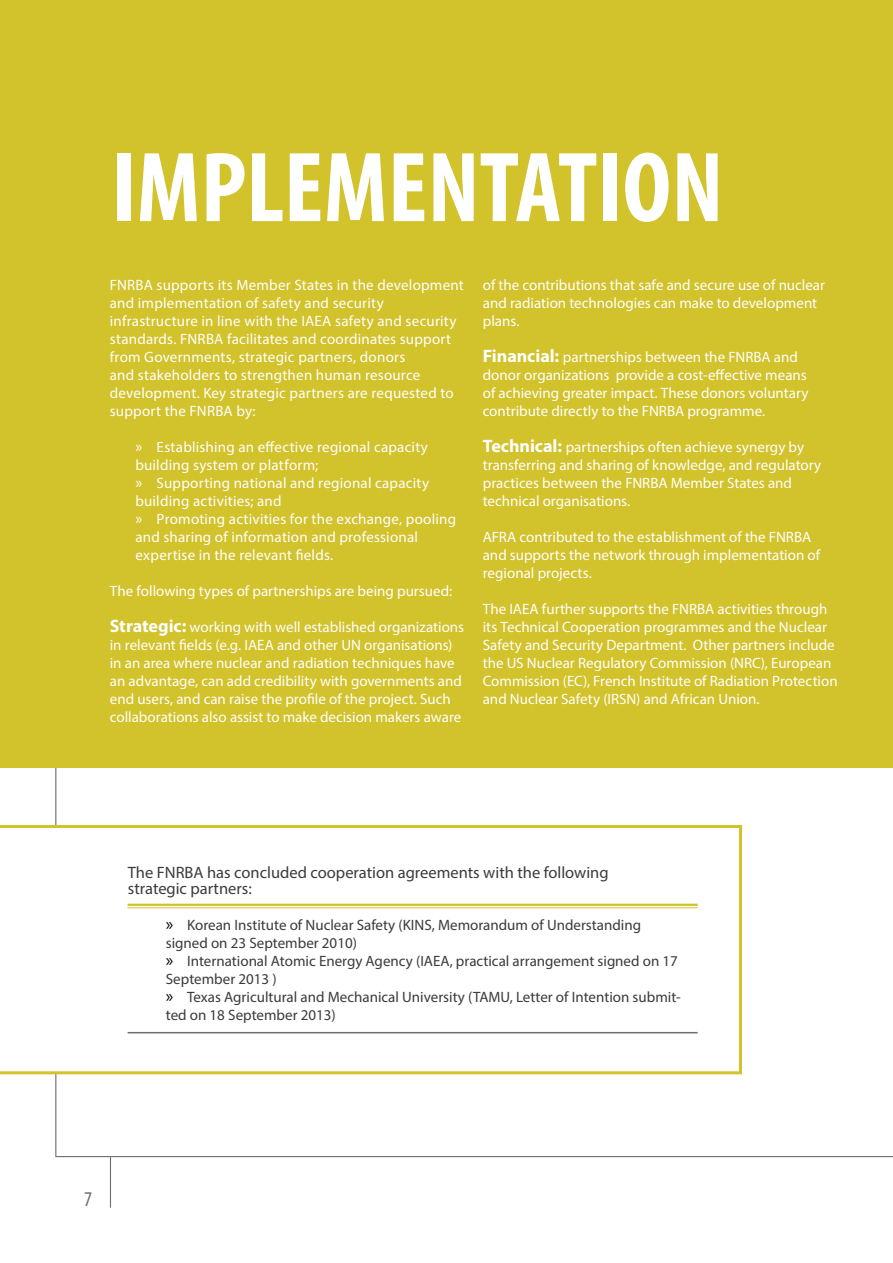
<style>
.page{position:relative;width:893px;height:1263px;background:#fff}
.page>*{position:absolute;margin:0;border:0;box-sizing:border-box;transform-origin:0 0}
.t1{font:700 condensed 100.5px "Myriad Pro";color:#fff}
.t2{font:condensed 21px "Myriad Pro";color:#6f6f6e}
.t3{font:16.5px/16.5px "Myriad Pro";color:#3b3b3a}
.t4{font:15px/18px "Myriad Pro";letter-spacing:.005em;color:#fff}
.t5{font:15px/18px "Myriad Pro";color:#3b3b3a}
.s1{font-size:16.5px}
.s2{font-weight:700;font-size:18px}
.s3{font-size:18px;color:#000}
</style>
<div class="page">
<hr style="left:110px;top:1157px;width:1px;height:51px;background:#6f6f6e">
<div style="left:0;top:0;width:893px;height:767px;background:#d2c22b"></div>
<svg style="left:0;top:825px;width:742px;height:249px"></svg>
<hr style="left:128px;top:904px;width:570px;height:4px;background:#fff">
<hr style="left:128px;top:904px;width:570px;height:2px;background:#d2c22b">
<hr style="left:128px;top:907px;width:570px;height:1px;background:#d2c22b">
<hr style="left:128px;top:1032px;width:570px;height:1px;background:#6f6f6e">
<h1 class="t1" style="left:112px;top:132px;width:613px">IMPLEMENTATION</h1>
<p class="t4" style="left:110px;top:275px;width:356px">FNRBA supports its Member States in the development and implementation of safety and security infrastructure in line with the IAEA safety and security standards. FNRBA facilitates and coordinates support from Governments, strategic partners, donors<br>and stakeholders to strengthen human resource development. Key strategic partners are requested to support the FNRBA by:</p>
<p class="t4" style="left:135px;top:437px;width:322px"><span class="s1">»</span> Establishing an effective regional capacity building system or platform;<br><span class="s1">»</span> Supporting national and regional capacity building activities; and<br><span class="s1">»</span> Promoting activities for the exchange, pooling and sharing of information and professional expertise in the relevant fields.</p>
<p class="t4" style="left:110px;top:581px;width:344px">The following types of partnerships are being pursued:</p>
<p class="t4" style="left:110px;top:617px;width:356px"><span class="s2">Strategic:</span> working with well established organizations in relevant fields (e.g. IAEA and other UN organisations) in an area where nuclear and radiation techniques have an advantage, can add credibility with governments and end users, and can raise the profile of the project. Such collaborations also assist to make decision makers aware</p>
<p class="t4" style="left:483px;top:275px;width:344px">of the contributions that safe and secure use of nuclear and radiation technologies can make to development plans.</p>
<p class="t4" style="left:483px;top:347px;width:327px"><span class="s2">Financial:</span> partnerships between the FNRBA and donor organizations provide a cost-effective means of achieving greater impact. These donors voluntary contribute directly to the FNRBA programme.</p>
<p class="t4" style="left:483px;top:437px;width:340px"><span class="s2">Technical:</span> partnerships often achieve synergy by transferring and sharing of knowledge, and regulatory practices between the FNRBA Member States and technical organisations.</p>
<p class="t4" style="left:483px;top:527px;width:339px">AFRA contributed to the establishment of the FNRBA and supports the network through implementation of regional projects.</p>
<p class="t4" style="left:483px;top:599px;width:356px">The IAEA further supports the FNRBA activities through its Technical Cooperation programmes and the Nuclear Safety and Security Department. Other partners include the US Nuclear Regulatory Commission (NRC), European Commission (EC), French Institute of Radiation Protection and Nuclear Safety (IRSN) and African Union.</p>
<p class="t3" style="left:128px;top:864px;width:482px">The FNRBA has concluded cooperation agreements with the following strategic partners:</p>
<p class="t5" style="left:166px;top:916px;width:516px"><span class="s3">»</span> Korean Institute of Nuclear Safety (KINS, Memorandum of Understanding signed on 23 September 2010)<br><span class="s3">»</span> International Atomic Energy Agency (IAEA, practical arrangement signed on 17<br>September 2013 )<br><span class="s3">»</span> Texas Agricultural and Mechanical University (TAMU, Letter of Intention submit&shy;ted on 18 September 2013)</p>
<h2 class="t2" style="left:84px;top:1187px;width:10px">7</h2>
</div>
